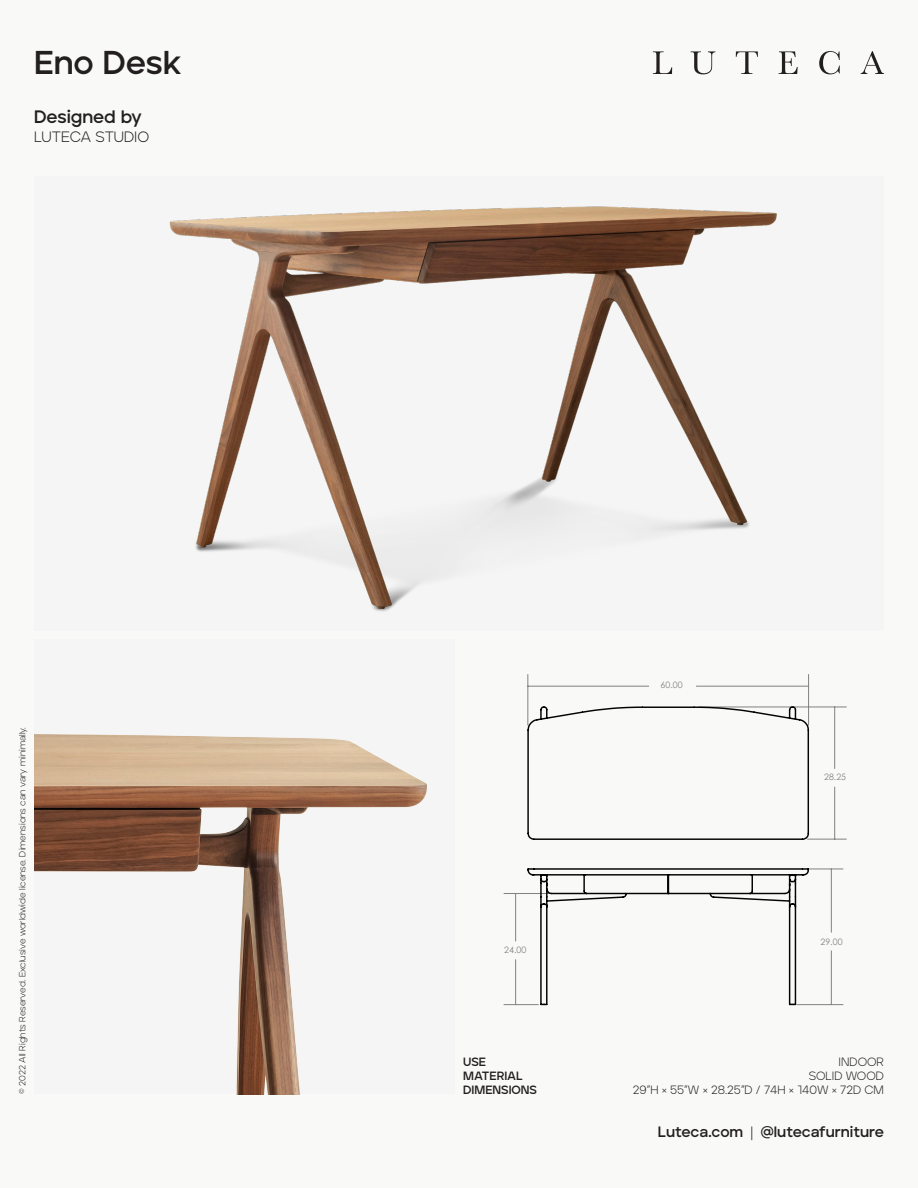
<style>
.page{position:relative;width:918px;height:1188px;background:#f9faf8}
.page>*{position:absolute;margin:0;border:0;box-sizing:border-box;transform-origin:0 0}
.Product_Title_Black{font:700 33px "Aventa";letter-spacing:-.005em;color:#231f20}
.Small_fat{font:700 18px "Aventa";letter-spacing:-.005em;color:#231f20}
.t1{font:700 15px "Aventa";color:#231f20}
.Small_fat-2{font:300 15px "Aventa";color:#231f20}
.Small{font:300 12px "Aventa";color:#231f20}
.Small_fat-3{font:700 12px "Aventa";color:#231f20}
.t2{font:300 9px "Aventa";color:#231f20}
.t3{font:8.85px "Century Gothic";color:#808181}
.s1{font-weight:300}
</style>
<div class="page">
<div style="left:34px;top:176px;width:850px;height:455px;background:#f4f5f4"></div>
<hr style="left:696px;top:686px;width:113px;height:1px;background:#808181">
<hr style="left:528px;top:686px;width:121px;height:1px;background:#808181">
<hr style="left:808px;top:674px;width:1px;height:51px;background:#808181">
<hr style="left:527px;top:674px;width:1px;height:51px;background:#808181">
<hr style="left:834px;top:787px;width:1px;height:52px;background:#808181">
<hr style="left:834px;top:707px;width:1px;height:62px;background:#808181">
<hr style="left:807px;top:839px;width:39px;height:1px;background:#808181">
<hr style="left:699px;top:706px;width:147px;height:1px;background:#808181">
<hr style="left:515px;top:960px;width:1px;height:45px;background:#808181">
<hr style="left:515px;top:894px;width:1px;height:47px;background:#808181">
<hr style="left:504px;top:1004px;width:34px;height:1px;background:#808181">
<hr style="left:504px;top:893px;width:78px;height:1px;background:#808181">
<hr style="left:831px;top:951px;width:1px;height:54px;background:#808181">
<hr style="left:831px;top:869px;width:1px;height:63px;background:#808181">
<hr style="left:797px;top:1004px;width:46px;height:1px;background:#808181">
<hr style="left:807px;top:868px;width:36px;height:1px;background:#808181">
<svg style="left:526px;top:705px;width:284px;height:301px"></svg>
<img style="left:34px;top:734px;width:393px;height:360px">
<img style="left:169px;top:206px;width:608px;height:406px">
<svg style="left:653px;top:51px;width:19px;height:23px"></svg>
<svg style="left:691px;top:51px;width:24px;height:23px"></svg>
<svg style="left:736px;top:51px;width:22px;height:23px"></svg>
<svg style="left:779px;top:51px;width:19px;height:23px"></svg>
<svg style="left:819px;top:51px;width:21px;height:23px"></svg>
<svg style="left:861px;top:51px;width:23px;height:23px"></svg>
<p class="Product_Title_Black" style="left:34px;top:43px;width:149px">Eno Desk</p>
<p class="Small_fat" style="left:34px;top:106px;width:109px">Designed by</p>
<p class="Small_fat-2" style="left:34px;top:128px;width:117px">LUTECA STUDIO</p>
<p class="t2" style="left:17px;top:1094px;width:369px;rotate:-90deg">© 2022 All Rights Reserved. Exclusive worldwide license. Dimensions can vary minimally.</p>
<p class="t3" style="left:504px;top:944px;width:24px">24.00</p>
<p class="Small_fat-3" style="left:463px;top:1054px;width:24px">USE</p>
<p class="Small_fat-3" style="left:463px;top:1068px;width:61px">MATERIAL</p>
<p class="Small_fat-3" style="left:463px;top:1083px;width:75px">DIMENSIONS</p>
<p class="t3" style="left:661px;top:679px;width:24px">60.00</p>
<p class="t3" style="left:824px;top:771px;width:24px">28.25</p>
<p class="t3" style="left:821px;top:935px;width:24px">29.00</p>
<p class="Small" style="left:839px;top:1054px;width:47px">INDOOR</p>
<p class="Small" style="left:809px;top:1068px;width:77px">SOLID WOOD</p>
<p class="Small" style="left:633px;top:1082px;width:253px">29”H × 55”W × 28.25”D / 74H × 140W × 72D CM</p>
<h3 class="t1" style="left:658px;top:1123px;width:228px">Luteca.com <span class="s1">|</span> @lutecafurniture</h3>
</div>
